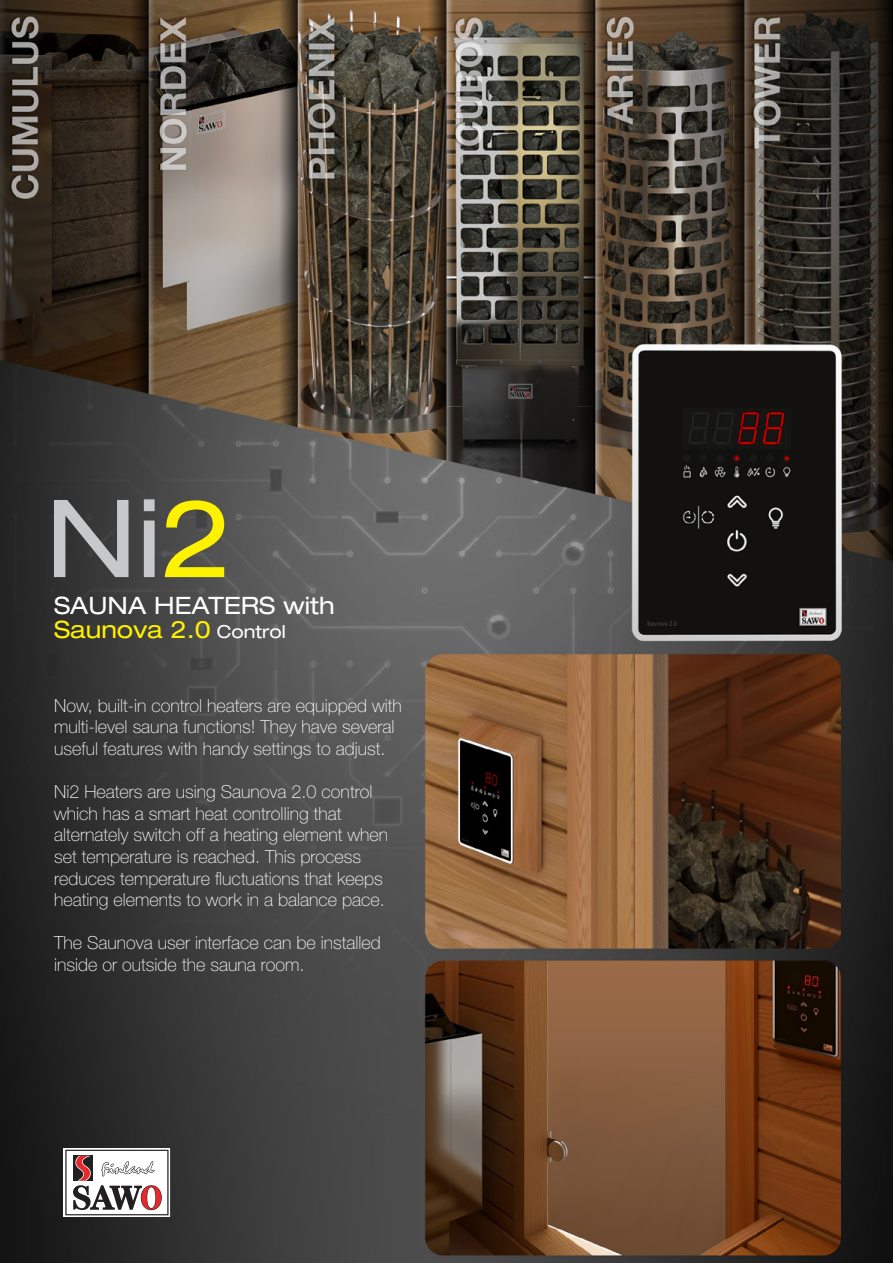
<style>
.page{position:relative;width:893px;height:1263px;background:#fff}
.page>*{position:absolute;margin:0;border:0;box-sizing:border-box;transform-origin:0 0}
.t1{font:expanded 108px "Helvetica Neue LT Pro";color:#c7c8ca}
.t2{font:expanded 24px/24px "Helvetica Neue LT Pro";color:#fff}
.t3{font:100 18px/21.6px "Helvetica Neue LT Pro";color:#fff}
.s1{color:#fff200}
.s2{font-size:18px}
</style>
<div class="page">
<img style="left:0;top:0;width:893px;height:1263px">
<svg style="left:64px;top:1148px;width:106px;height:69px"></svg>
<h1 class="t1" style="left:45px;top:476px;width:190px">Ni<span class="s1">2</span></h1>
<h2 class="t2" style="left:54px;top:593px;width:282px">SAUNA HEATERS with<br><span class="s1">Saunova 2.0</span> <span class="s2">Control</span></h2>
<p class="t3" style="left:54px;top:694px;width:349px">Now, built-in control heaters are equipped with multi-level sauna functions! They have several useful features with handy settings to adjust.</p>
<p class="t3" style="left:54px;top:781px;width:335px">Ni2 Heaters are using Saunova 2.0 control which has a smart heat controlling that alternately switch off a heating element when set temperature is reached. This process reduces temperature fluctuations that keeps heating elements to work in a balance pace.</p>
<p class="t3" style="left:54px;top:932px;width:328px">The Saunova user interface can be installed inside or outside the sauna room.</p>
</div>
